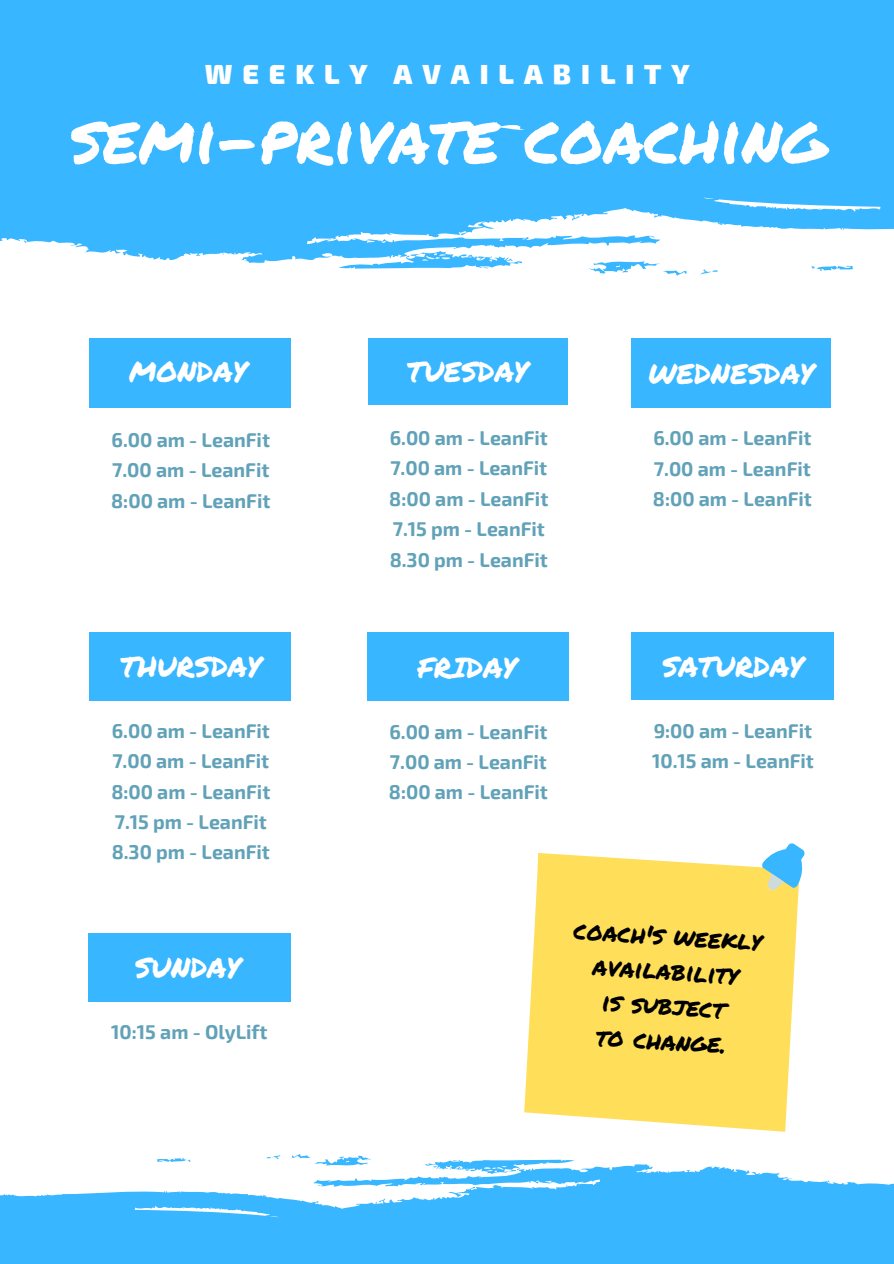
<style>
.page{position:relative;width:894px;height:1264px;background:#fff}
.page>*{position:absolute;margin:0;border:0;box-sizing:border-box;transform-origin:0 0}
.t1{font:69.3px "Permanent Marker";color:#fff}
.t2{font:28.2px "Permanent Marker";color:#fff}
.t3{font:900 27.75px "Exo 2";letter-spacing:.36em;color:#fff}
.t4{font:25.5px/34.8px "Permanent Marker";color:#000;text-align:center}
.t5{font:700 19.5px "Exo 2";color:#61a2b8}
</style>
<div class="page">
<div style="left:631px;top:338px;width:199px;height:69px;background:#38b6ff"></div>
<div style="left:89px;top:338px;width:201px;height:69px;background:#38b6ff"></div>
<div style="left:368px;top:338px;width:199px;height:67px;background:#38b6ff"></div>
<div style="left:366px;top:632px;width:202px;height:69px;background:#38b6ff"></div>
<div style="left:631px;top:632px;width:203px;height:68px;background:#38b6ff"></div>
<div style="left:89px;top:632px;width:202px;height:69px;background:#38b6ff"></div>
<svg style="left:0;top:0;width:893px;height:263px;background:#49bcff"></svg>
<svg style="left:338px;top:251px;width:184px;height:18px"></svg>
<svg style="left:811px;top:265px;width:41px;height:6px"></svg>
<svg style="left:701px;top:269px;width:17px;height:5px"></svg>
<svg style="left:589px;top:259px;width:97px;height:16px"></svg>
<svg style="left:0;top:1164px;width:893px;height:99px;fill:#38b6ff"></svg>
<svg style="left:425px;top:1159px;width:150px;height:14px"></svg>
<svg style="left:157px;top:1157px;width:33px;height:5px"></svg>
<svg style="left:266px;top:1155px;width:15px;height:4px"></svg>
<svg style="left:292px;top:1154px;width:79px;height:13px"></svg>
<div style="left:88px;top:933px;width:203px;height:68px;background:#38b6ff"></div>
<svg style="left:524px;top:853px;width:275px;height:278px;background:#ffe169"></svg>
<svg style="left:761px;top:843px;width:43px;height:49px"></svg>
<p class="t3" style="left:205px;top:56px;width:486px">WEEKLY AVAILABILITY</p>
<p class="t1" style="left:70px;top:86px;width:757px">semi-private coaching</p>
<p class="t2" style="left:129px;top:351px;width:119px">MONDAY</p>
<p class="t5" style="left:112px;top:427px;width:160px">6.00 am - LeanFit</p>
<p class="t5" style="left:112px;top:457px;width:159px">7.00 am - LeanFit</p>
<p class="t5" style="left:111px;top:488px;width:161px">8:00 am - LeanFit</p>
<p class="t2" style="left:120px;top:646px;width:142px">THURSDAY</p>
<p class="t5" style="left:112px;top:718px;width:160px">6.00 am - LeanFit</p>
<p class="t5" style="left:112px;top:748px;width:158px">7.00 am - LeanFit</p>
<p class="t5" style="left:111px;top:779px;width:160px">8:00 am - LeanFit</p>
<p class="t5" style="left:115px;top:809px;width:154px">7.15 pm - LeanFit</p>
<p class="t5" style="left:112px;top:839px;width:160px">8.30 pm - LeanFit</p>
<p class="t2" style="left:135px;top:946px;width:107px">SUNDAY</p>
<p class="t5" style="left:111px;top:1019px;width:158px">10:15 am - OlyLift</p>
<p class="t2" style="left:407px;top:351px;width:122px">TUESDAY</p>
<p class="t5" style="left:389px;top:425px;width:160px">6.00 am - LeanFit</p>
<p class="t5" style="left:390px;top:455px;width:158px">7.00 am - LeanFit</p>
<p class="t5" style="left:389px;top:486px;width:160px">8:00 am - LeanFit</p>
<p class="t5" style="left:392px;top:516px;width:154px">7.15 pm - LeanFit</p>
<p class="t5" style="left:389px;top:547px;width:160px">8.30 pm - LeanFit</p>
<p class="t2" style="left:417px;top:646px;width:101px">FRIDAY</p>
<p class="t5" style="left:389px;top:718px;width:160px">6.00 am - LeanFit</p>
<p class="t5" style="left:390px;top:749px;width:158px">7.00 am - LeanFit</p>
<p class="t5" style="left:389px;top:779px;width:160px">8:00 am - LeanFit</p>
<p class="t2" style="left:648px;top:352px;width:167px">WEDNESDAY</p>
<p class="t5" style="left:653px;top:426px;width:160px">6.00 am - LeanFit</p>
<p class="t5" style="left:653px;top:456px;width:158px">7.00 am - LeanFit</p>
<p class="t5" style="left:652px;top:486px;width:160px">8:00 am - LeanFit</p>
<p class="t2" style="left:662px;top:646px;width:142px">SATURDAY</p>
<p class="t5" style="left:653px;top:718px;width:160px">9:00 am - LeanFit</p>
<p class="t5" style="left:651px;top:748px;width:163px">10.15 am - LeanFit</p>
<p class="t4" style="left:575px;top:911px;width:189px;rotate:4deg">coach's weekly availability</p>
<p class="t4" style="left:603px;top:983px;width:125px;rotate:4deg">is subject</p>
<p class="t4" style="left:597px;top:1017px;width:132px;rotate:4deg">to change.</p>
</div>
